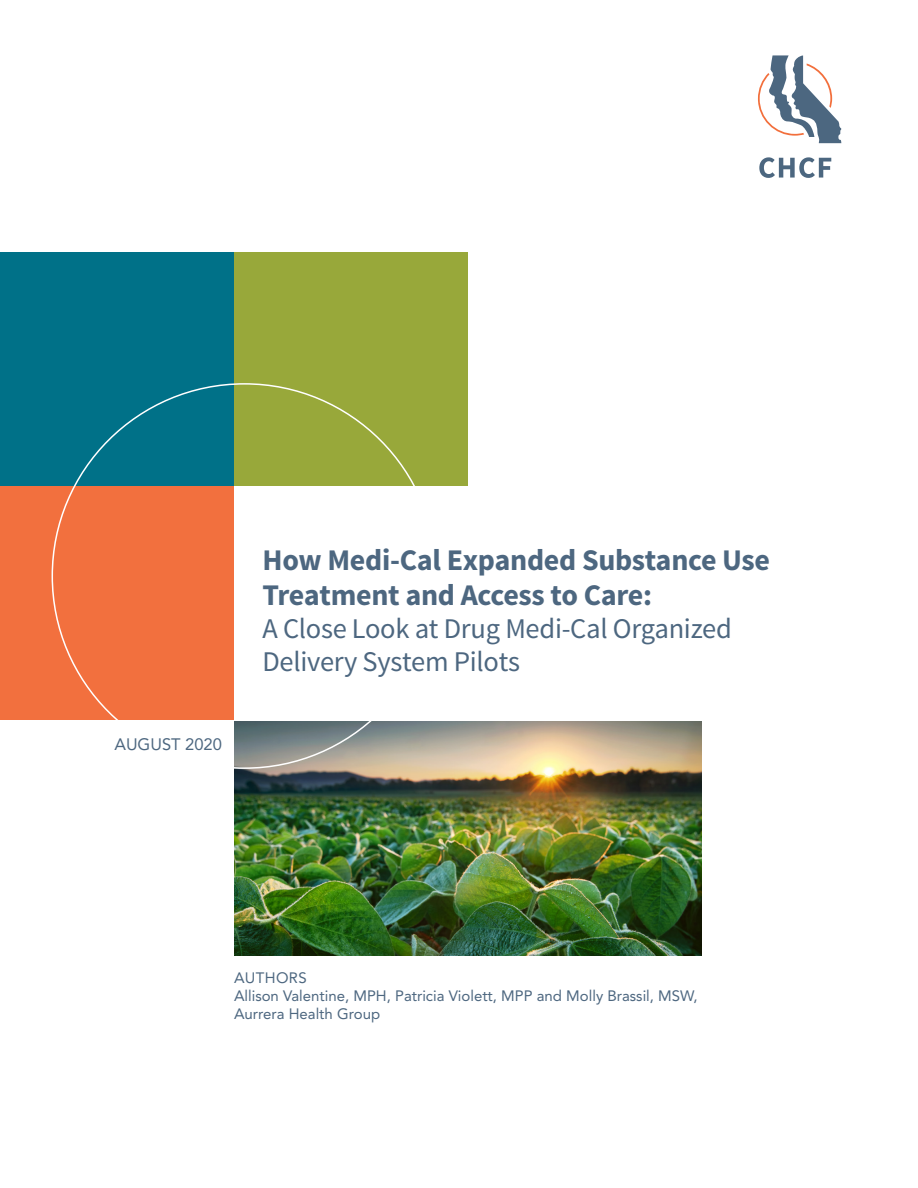
<style>
.page{position:relative;width:918px;height:1188px;background:#fff}
.page>*{position:absolute;margin:0;border:0;box-sizing:border-box;transform-origin:0 0}
.cover-title{font:700 30px/34.5px "Source Sans Pro";letter-spacing:-.01em;color:#4d6780}
.cover-subtitle{font:28.5px/33px "Source Sans Pro";letter-spacing:-.01em;color:#4d6780}
.cover-date{font:16.5px "Avenir LT Std";color:#4d6780}
.cover-authors{font:15px/18px "Avenir LT Std";color:#4d6780}
.cover-author_head{font:15px "Avenir LT Std";letter-spacing:.025em;color:#4d6780}
</style>
<div class="page">
<svg style="left:758px;top:55px;width:83px;height:88px"></svg>
<svg style="left:759px;top:157px;width:72px;height:21px"></svg>
<div style="left:234px;top:252px;width:234px;height:234px;background:#98a83a"></div>
<img style="left:234px;top:721px;width:468px;height:235px">
<div style="left:0;top:252px;width:234px;height:234px;background:#007188"></div>
<div style="left:0;top:486px;width:234px;height:234px;background:#f2703e"></div>
<p class="cover-date" style="left:114px;top:735px;width:109px">AUGUST 2020</p>
<p class="cover-title" style="left:262px;top:544px;width:509px">How Medi-Cal Expanded Substance Use<br>Treatment and Access to Care:</p>
<p class="cover-subtitle" style="left:262px;top:612px;width:471px">A Close Look at Drug Medi-Cal Organized<br>Delivery System Pilots</p>
<p class="cover-author_head" style="left:234px;top:969px;width:74px">AUTHORS</p>
<p class="cover-authors" style="left:234px;top:987px;width:465px">Allison Valentine, MPH, Patricia Violett, MPP and Molly Brassil, MSW,<br>Aurrera Health Group</p>
</div>
